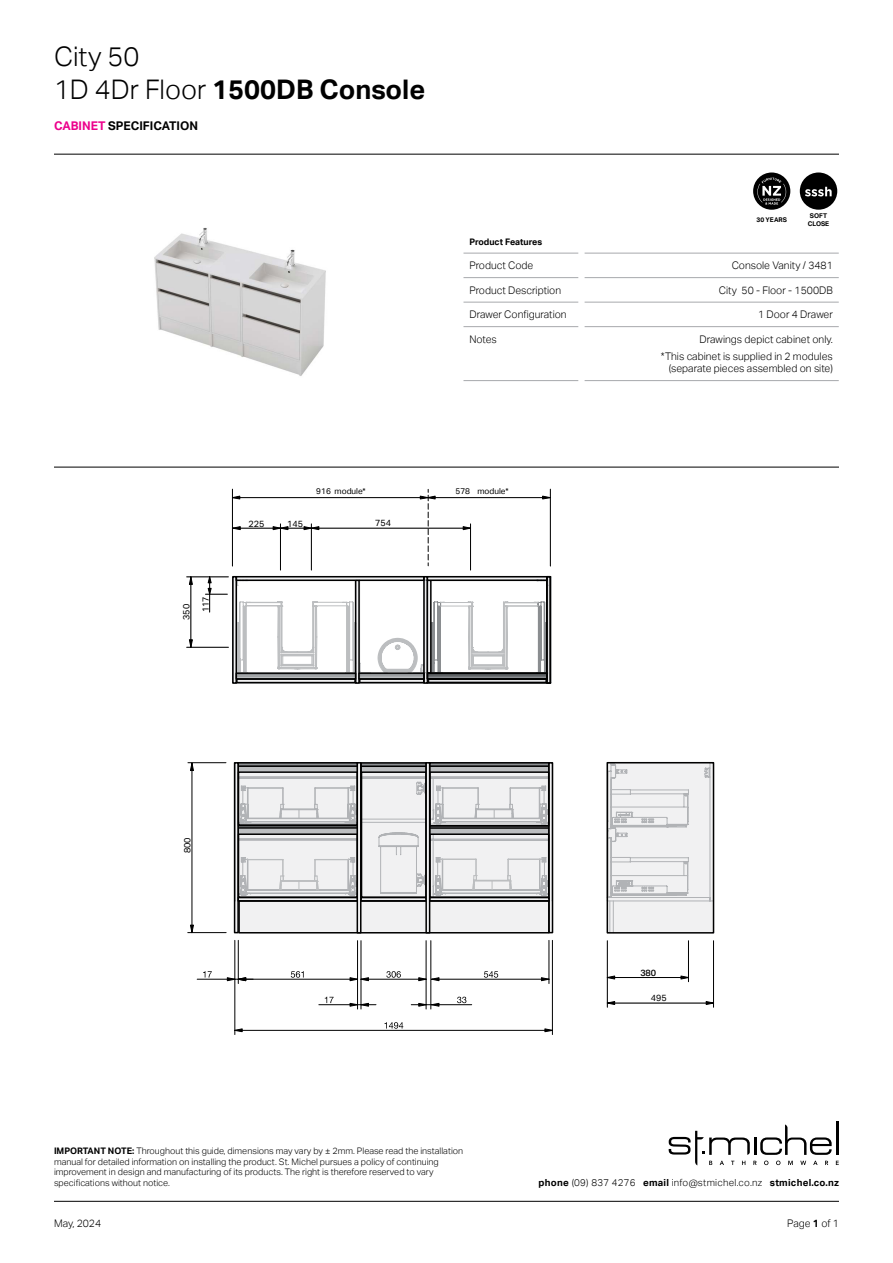
<style>
.page{position:relative;width:893px;height:1263px;background:#fff}
.page>*{position:absolute;margin:0;border:0;box-sizing:border-box;transform-origin:0 0}
.t1{font:300 27px/32.4px "Aktiv Grotesk";color:#000}
.t2{font:700 12px "Aktiv Grotesk";color:#000}
.t3{font:300 10.5px/16.8px "Aktiv Grotesk";color:#000;text-align:right}
.t4{font:300 9.75px "Aktiv Grotesk";letter-spacing:.025em;color:#000}
.t5{font:300 9px/10.8px "Aktiv Grotesk";color:#000}
.t6{font:9px/19.4px "Aktiv Grotesk";color:#000}
.t7{font:700 9px "Aktiv Grotesk";color:#000}
.t8{font:500 9px "Aktiv Grotesk";color:#000}
.t9{font:8.25px "Aktiv Grotesk";color:#000}
.t10{font:700 6.45px/7.8px "Aktiv Grotesk";color:#000;text-align:center}
.s1{font-weight:700}
.s2{color:#ec008c}
</style>
<div class="page">
<hr style="left:54px;top:1201px;width:785px;height:1px;background:#000">
<hr style="left:836px;top:1121px;width:3px;height:34px;background:#000">
<svg style="left:669px;top:1124px;width:170px;height:41px"></svg>
<svg style="left:753px;top:172px;width:37px;height:38px"></svg>
<svg style="left:800px;top:172px;width:37px;height:38px"></svg>
<svg style="left:757px;top:178px;width:29px;height:27px"></svg>
<hr style="left:54px;top:154px;width:785px;height:1px;background:#000">
<hr style="left:54px;top:467px;width:785px;height:1px;background:#000">
<hr style="left:463px;top:253px;width:115px;height:1px;background:#a7a9ac">
<hr style="left:585px;top:253px;width:254px;height:1px;background:#a7a9ac">
<hr style="left:463px;top:277px;width:115px;height:1px;background:#a7a9ac">
<hr style="left:585px;top:277px;width:254px;height:1px;background:#a7a9ac">
<hr style="left:463px;top:302px;width:115px;height:1px;background:#a7a9ac">
<hr style="left:585px;top:302px;width:254px;height:1px;background:#a7a9ac">
<hr style="left:463px;top:326px;width:115px;height:1px;background:#a7a9ac">
<hr style="left:585px;top:326px;width:254px;height:1px;background:#a7a9ac">
<hr style="left:463px;top:380px;width:115px;height:1px;background:#a7a9ac">
<hr style="left:585px;top:380px;width:254px;height:1px;background:#a7a9ac">
<img style="left:154px;top:227px;width:172px;height:149px">
<svg style="left:203px;top:971px;width:9px;height:6px"></svg>
<svg style="left:384px;top:1022px;width:19px;height:7px"></svg>
<svg style="left:457px;top:997px;width:9px;height:6px"></svg>
<svg style="left:325px;top:997px;width:9px;height:6px"></svg>
<svg style="left:544px;top:1028px;width:8px;height:4px"></svg>
<svg style="left:234px;top:1028px;width:9px;height:4px"></svg>
<hr style="left:549px;top:940px;width:1px;height:43px;background:#000">
<hr style="left:238px;top:940px;width:1px;height:43px;background:#000">
<svg style="left:350px;top:1003px;width:26px;height:4px"></svg>
<hr style="left:319px;top:1004px;width:39px;height:1px;background:#000">
<hr style="left:432px;top:1004px;width:40px;height:1px;background:#000">
<svg style="left:411px;top:1003px;width:28px;height:4px"></svg>
<hr style="left:235px;top:1030px;width:317px;height:1px;background:#000">
<hr style="left:552px;top:940px;width:1px;height:94px;background:#000">
<hr style="left:235px;top:940px;width:1px;height:94px;background:#000">
<hr style="left:197px;top:979px;width:38px;height:1px;background:#000">
<svg style="left:227px;top:971px;width:322px;height:10px"></svg>
<hr style="left:361px;top:941px;width:1px;height:68px;background:#000">
<hr style="left:357px;top:941px;width:1px;height:68px;background:#000">
<hr style="left:431px;top:941px;width:1px;height:68px;background:#000">
<hr style="left:426px;top:941px;width:1px;height:68px;background:#000">
<hr style="left:188px;top:762px;width:38px;height:1px;background:#000">
<svg style="left:190px;top:763px;width:4px;height:8px"></svg>
<hr style="left:192px;top:763px;width:1px;height:169px;background:#000">
<hr style="left:188px;top:932px;width:38px;height:1px;background:#000">
<svg style="left:190px;top:925px;width:4px;height:8px"></svg>
<div style="left:232px;top:576px;width:5px;height:108px;border:2px solid #000"></div>
<svg style="left:233px;top:576px;width:313px;height:108px"></svg>
<hr style="left:440px;top:602px;width:30px;height:1px;background:#bcbec0">
<div style="left:239px;top:901px;width:310px;height:32px;background:#f1f1f2"></div>
<div style="left:238px;top:900px;width:312px;height:33px;border:2px solid #000"></div>
<div style="left:234px;top:762px;width:5px;height:171px;border:2px solid #000"></div>
<div style="left:548px;top:762px;width:5px;height:171px;border:2px solid #000"></div>
<svg style="left:706px;top:1001px;width:7px;height:4px"></svg>
<svg style="left:608px;top:1001px;width:7px;height:4px"></svg>
<svg style="left:681px;top:975px;width:7px;height:4px"></svg>
<svg style="left:608px;top:975px;width:7px;height:4px"></svg>
<hr style="left:607px;top:1003px;width:106px;height:1px;background:#000">
<hr style="left:713px;top:941px;width:1px;height:66px;background:#000">
<hr style="left:607px;top:941px;width:1px;height:66px;background:#000">
<hr style="left:607px;top:977px;width:81px;height:1px;background:#000">
<hr style="left:688px;top:941px;width:1px;height:41px;background:#000">
<svg style="left:610px;top:765px;width:101px;height:165px;fill:#f1f1f2"></svg>
<div style="left:607px;top:762px;width:107px;height:171px;border:2px solid #000"></div>
<svg style="left:234px;top:762px;width:319px;height:140px"></svg>
<svg style="left:463px;top:526px;width:7px;height:4px"></svg>
<svg style="left:304px;top:526px;width:15px;height:4px"></svg>
<svg style="left:273px;top:526px;width:15px;height:4px"></svg>
<svg style="left:233px;top:526px;width:8px;height:4px"></svg>
<hr style="left:280px;top:528px;width:31px;height:1px;background:#000">
<hr style="left:280px;top:524px;width:1px;height:46px;background:#000">
<hr style="left:311px;top:524px;width:1px;height:46px;background:#000">
<hr style="left:311px;top:528px;width:159px;height:1px;background:#000">
<hr style="left:470px;top:524px;width:1px;height:46px;background:#000">
<hr style="left:233px;top:528px;width:47px;height:1px;background:#000">
<svg style="left:189px;top:576px;width:4px;height:9px"></svg>
<svg style="left:189px;top:639px;width:4px;height:8px"></svg>
<hr style="left:191px;top:577px;width:1px;height:70px;background:#000">
<hr style="left:187px;top:577px;width:41px;height:1px;background:#000">
<hr style="left:187px;top:647px;width:41px;height:1px;background:#000">
<hr style="left:209px;top:577px;width:1px;height:35px;background:#000">
<svg style="left:205px;top:576px;width:22px;height:19px"></svg>
<div style="left:357px;top:762px;width:4px;height:171px;border:2px solid #000"></div>
<div style="left:425px;top:762px;width:5px;height:171px;border:2px solid #000"></div>
<div style="left:546px;top:576px;width:5px;height:108px;border:2px solid #000"></div>
<div style="left:423px;top:576px;width:5px;height:108px;border:2px solid #000"></div>
<div style="left:427px;top:579px;width:5px;height:95px;border:2px solid #000"></div>
<div style="left:427px;top:576px;width:121px;height:5px;border:2px solid #000"></div>
<div style="left:427px;top:673px;width:120px;height:6px;background:#676a6d"></div>
<div style="left:427px;top:672px;width:121px;height:8px;border:2px solid #000"></div>
<div style="left:427px;top:678px;width:120px;height:5px;border:2px solid #000"></div>
<svg style="left:233px;top:496px;width:7px;height:3px"></svg>
<svg style="left:542px;top:496px;width:8px;height:3px"></svg>
<hr style="left:232px;top:497px;width:318px;height:1px;background:#000">
<hr style="left:550px;top:489px;width:1px;height:77px;background:#000">
<hr style="left:232px;top:489px;width:1px;height:77px;background:#000">
<svg style="left:420px;top:489px;width:15px;height:77px"></svg>
<h1 class="t1" style="left:54px;top:41px;width:373px">City 50<br>1D 4Dr Floor <span class="s1">1500DB Console</span></h1>
<h2 class="t2" style="left:54px;top:118px;width:146px"><span class="s2">CABINET</span> SPECIFICATION</h2>
<p class="t10" style="left:756px;top:216px;width:32px">30 YEARS</p>
<p class="t10" style="left:808px;top:212px;width:23px">SOFT<br>CLOSE</p>
<p class="t7" style="left:469px;top:237px;width:74px">Product Features</p>
<p class="t3" style="left:469px;top:257px;width:65px">Product Code</p>
<p class="t3" style="left:732px;top:257px;width:103px">Console Vanity / 3481</p>
<p class="t3" style="left:469px;top:282px;width:93px">Product Description</p>
<p class="t3" style="left:719px;top:282px;width:116px">City 50 - Floor - 1500DB</p>
<p class="t3" style="left:469px;top:306px;width:99px">Drawer Configuration</p>
<p class="t3" style="left:758px;top:306px;width:76px">1 Door 4 Drawer</p>
<p class="t3" style="left:469px;top:331px;width:29px">Notes</p>
<p class="t3" style="left:661px;top:331px;width:173px">Drawings depict cabinet only.<br>*This cabinet is supplied in 2 modules</p>
<p class="t3" style="left:669px;top:360px;width:166px">(separate pieces assembled on site)</p>
<p class="t9" style="left:316px;top:487px;width:51px">916 module*</p>
<p class="t9" style="left:455px;top:487px;width:55px">578 module*</p>
<p class="t6" style="left:177px;top:612px;width:17px;text-indent:-8px;rotate:-90deg">350<br>117</p>
<p class="t6" style="left:249px;top:514px;width:17px">225</p>
<p class="t6" style="left:287px;top:514px;width:17px">145</p>
<p class="t6" style="left:375px;top:513px;width:17px">754</p>
<p class="t6" style="left:178px;top:853px;width:17px;rotate:-90deg">800</p>
<p class="t8" style="left:640px;top:967px;width:17px">380</p>
<p class="t6" style="left:651px;top:988px;width:17px">495</p>
<p class="t5" style="left:54px;top:1145px;width:411px"><span class="s1">IMPORTANT NOTE:</span> Throughout this guide, dimensions may vary by ± 2mm. Please read the installation manual for detailed information on installing the product. St. Michel pursues a policy of continuing improvement in design and manufacturing of its products. The right is therefore reserved to vary specifications without notice.</p>
<p class="t3" style="left:54px;top:1214px;width:49px">May, 2024</p>
<p class="t3" style="left:787px;top:1214px;width:53px">Page <span class="s1">1</span> of 1</p>
<p class="t4" style="left:539px;top:1177px;width:302px"><span class="s1">phone</span> (09) 837 4276 <span class="s1">email</span> info@stmichel.co.nz <span class="s1">stmichel.co.nz</span></p>
</div>
